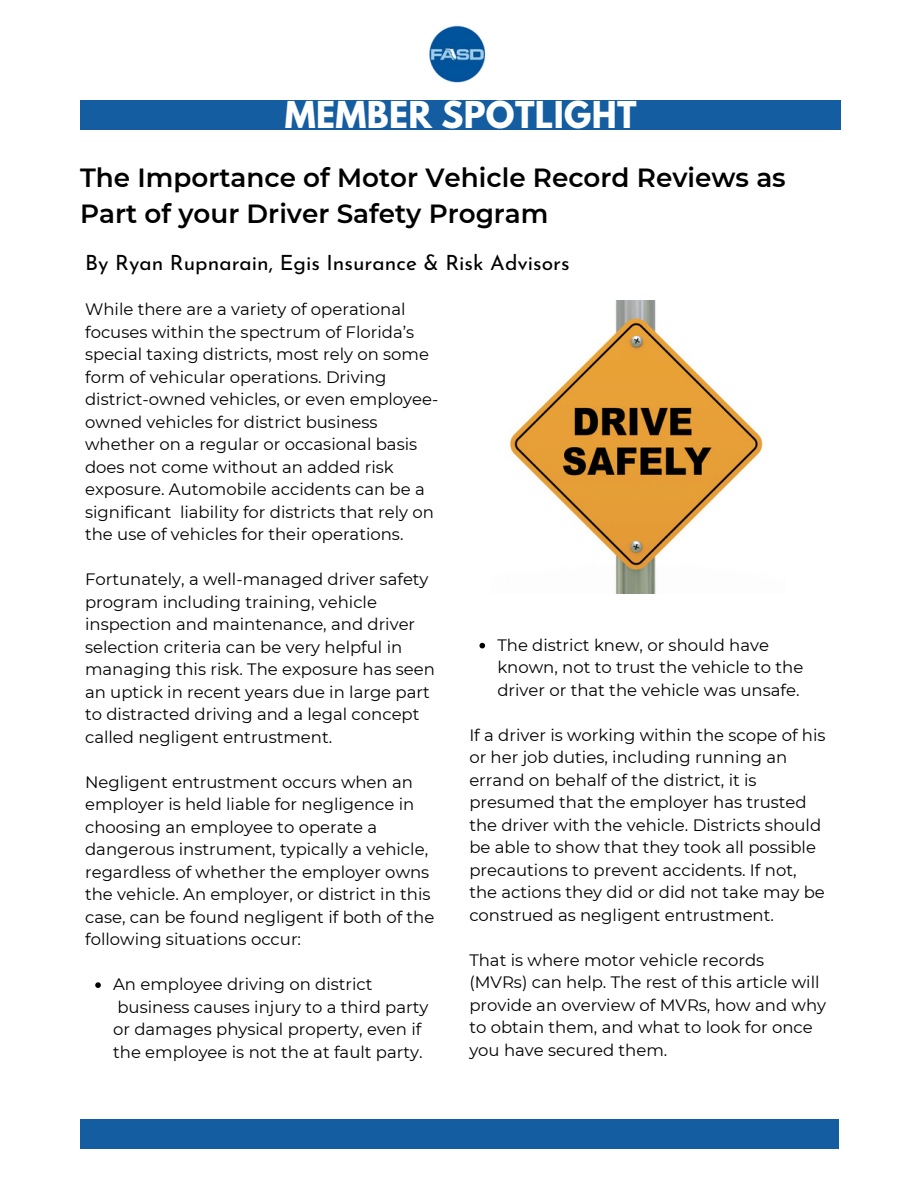
<style>
.page{position:relative;width:918px;height:1188px;background:#fff}
.page>*{position:absolute;margin:0;border:0;box-sizing:border-box;transform-origin:0 0}
.t1{font:700 32.85px "League Spartan";letter-spacing:.01em;color:#fff}
.t2{font:600 26.25px/36px "Montserrat";color:#000}
.t3{font:21px "Josefin Sans";color:#000}
.t4{font:16.5px/22.5px "Montserrat";color:#000}
</style>
<div class="page">
<div style="left:80px;top:100px;width:761px;height:29px;background:#145da0"></div>
<img style="left:429px;top:25px;width:57px;height:58px">
<div style="left:81px;top:1119px;width:758px;height:29px;background:#145da0"></div>
<img style="left:510px;top:300px;width:253px;height:294px">
<svg style="left:95px;top:982px;width:6px;height:6px"></svg>
<svg style="left:479px;top:643px;width:6px;height:5px"></svg>
<h1 class="t1" style="left:285px;top:98px;width:353px">MEMBER SPOTLIGHT</h1>
<h2 class="t2" style="left:80px;top:160px;width:707px">The Importance of Motor Vehicle Record Reviews as<br>Part of your Driver Safety Program</h2>
<p class="t3" style="left:85px;top:255px;width:486px">By Ryan Rupnarain, Egis Insurance &amp; Risk Advisors</p>
<p class="t4" style="left:85px;top:298px;width:355px">While there are a variety of operational focuses within the spectrum of Florida’s special taxing districts, most rely on some form of vehicular operations. Driving district-owned vehicles, or even employee&shy;owned vehicles for district business whether on a regular or occasional basis does not come without an added risk exposure. Automobile accidents can be a significant liability for districts that rely on the use of vehicles for their operations.</p>
<p class="t4" style="left:85px;top:568px;width:351px">Fortunately, a well-managed driver safety program including training, vehicle inspection and maintenance, and driver selection criteria can be very helpful in managing this risk. The exposure has seen an uptick in recent years due in large part to distracted driving and a legal concept called negligent entrustment.</p>
<p class="t4" style="left:85px;top:771px;width:351px">Negligent entrustment occurs when an employer is held liable for negligence in choosing an employee to operate a dangerous instrument, typically a vehicle, regardless of whether the employer owns the vehicle. An employer, or district in this case, can be found negligent if both of the following situations occur:</p>
<p class="t4" style="left:113px;top:973px;width:317px">An employee driving on district business causes injury to a third party or damages physical property, even if the employee is not the at fault party.</p>
<p class="t4" style="left:497px;top:634px;width:308px">The district knew, or should have known, not to trust the vehicle to the driver or that the vehicle was unsafe.</p>
<p class="t4" style="left:469px;top:724px;width:358px">If a driver is working within the scope of his or her job duties, including running an errand on behalf of the district, it is presumed that the employer has trusted the driver with the vehicle. Districts should be able to show that they took all possible precautions to prevent accidents. If not, the actions they did or did not take may be construed as negligent entrustment.</p>
<p class="t4" style="left:469px;top:949px;width:358px">That is where motor vehicle records (MVRs) can help. The rest of this article will provide an overview of MVRs, how and why to obtain them, and what to look for once you have secured them.</p>
</div>
